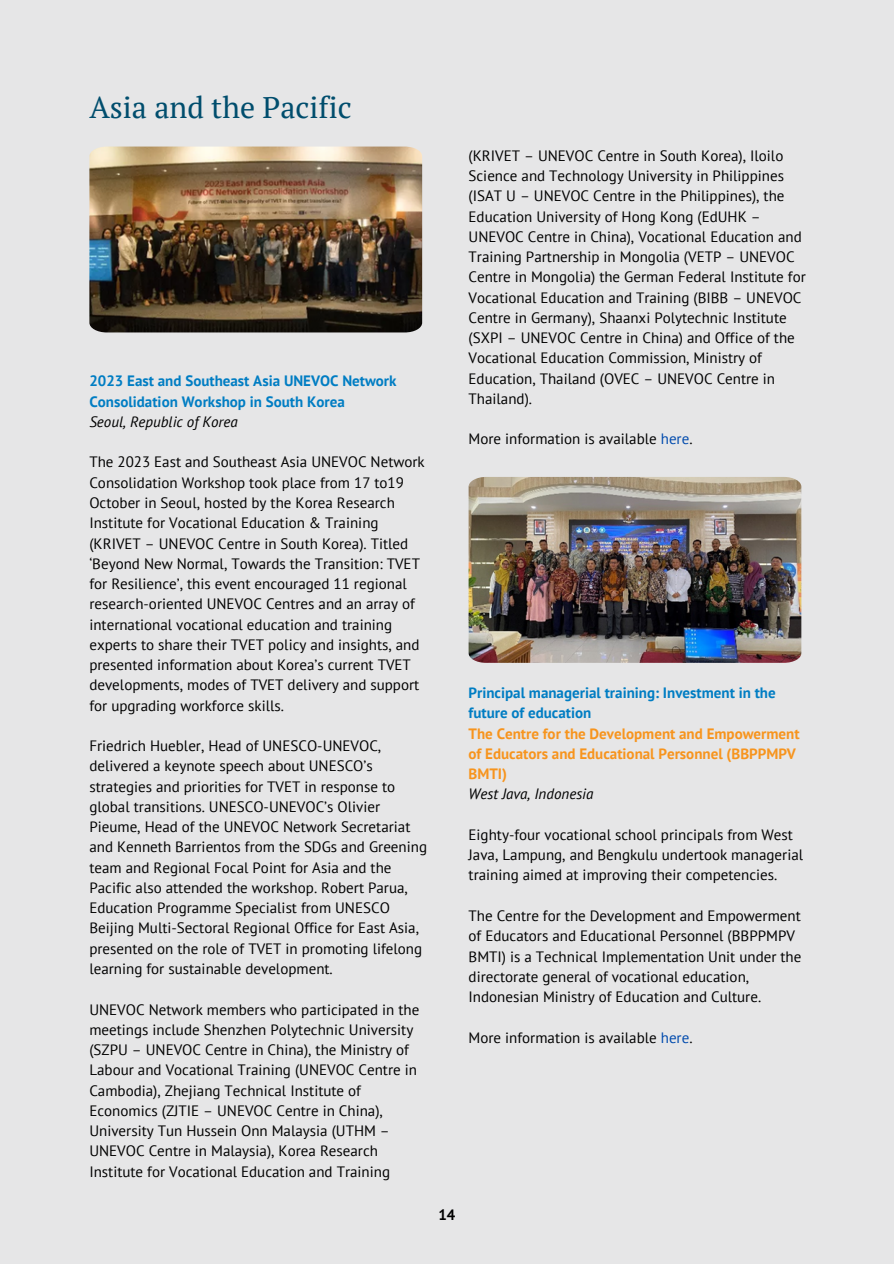
<style>
.page{position:relative;width:894px;height:1264px;background:#fff}
.page>*{position:absolute;margin:0;border:0;box-sizing:border-box;transform-origin:0 0}
.t1{font:30px "PT Serif";color:#004d6d}
.t2{font:15px/20.2px "PT Sans";color:#000}
.t3{font:700 15px/20.2px "PT Sans";color:#007dc3}
.t4{font:700 15px/20.2px "PT Sans";color:#f7941d}
.t5{font:italic 15px "PT Sans";color:#000}
.t6{font:700 15px "PT Sans";color:#000}
.s1{color:#004aad}
</style>
<div class="page">
<div style="left:0;top:0;width:893px;height:1263px;background:#e6e6e7"></div>
<img style="left:89px;top:146px;width:333px;height:186px">
<img style="left:468px;top:477px;width:333px;height:186px">
<h1 class="t1" style="left:89px;top:87px;width:264px">Asia and the Pacific</h1>
<p class="t3" style="left:89px;top:371px;width:308px">2023 East and Southeast Asia UNEVOC Network<br>Consolidation Workshop in South Korea</p>
<p class="t5" style="left:89px;top:411px;width:150px">Seoul, Republic of Korea</p>
<p class="t2" style="left:89px;top:452px;width:337px">The 2023 East and Southeast Asia UNEVOC Network Consolidation Workshop took place from 17 to19<br>October in Seoul, hosted by the Korea Research Institute for Vocational Education &amp; Training (KRIVET – UNEVOC Centre in South Korea). Titled ‘Beyond New Normal, Towards the Transition: TVET for Resilience’, this event encouraged 11 regional research-oriented UNEVOC Centres and an array of international vocational education and training experts to share their TVET policy and insights, and presented information about Korea’s current TVET developments, modes of TVET delivery and support for upgrading workforce skills.</p>
<p class="t2" style="left:89px;top:735px;width:339px">Friedrich Huebler, Head of UNESCO-UNEVOC, delivered a keynote speech about UNESCO’s strategies and priorities for TVET in response to global transitions. UNESCO-UNEVOC’s Olivier Pieume, Head of the UNEVOC Network Secretariat and Kenneth Barrientos from the SDGs and Greening team and Regional Focal Point for Asia and the Pacific also attended the workshop. Robert Parua, Education Programme Specialist from UNESCO Beijing Multi-Sectoral Regional Office for East Asia, presented on the role of TVET in promoting lifelong learning for sustainable development.</p>
<p class="t2" style="left:89px;top:998px;width:331px">UNEVOC Network members who participated in the meetings include Shenzhen Polytechnic University (SZPU – UNEVOC Centre in China), the Ministry of Labour and Vocational Training (UNEVOC Centre in Cambodia), Zhejiang Technical Institute of Economics (ZJTIE – UNEVOC Centre in China), University Tun Hussein Onn Malaysia (UTHM – UNEVOC Centre in Malaysia), Korea Research Institute for Vocational Education and Training</p>
<p class="t2" style="left:468px;top:145px;width:338px">(KRIVET – UNEVOC Centre in South Korea), Iloilo Science and Technology University in Philippines (ISAT U – UNEVOC Centre in the Philippines), the Education University of Hong Kong (EdUHK – UNEVOC Centre in China), Vocational Education and Training Partnership in Mongolia (VETP – UNEVOC Centre in Mongolia) the German Federal Institute for Vocational Education and Training (BIBB – UNEVOC Centre in Germany), Shaanxi Polytechnic Institute (SXPI – UNEVOC Centre in China) and Office of the Vocational Education Commission, Ministry of Education, Thailand (OVEC – UNEVOC Centre in Thailand).</p>
<p class="t2" style="left:468px;top:429px;width:225px">More information is available <span class="s1">here</span>.</p>
<p class="t3" style="left:468px;top:682px;width:308px">Principal managerial training: Investment in the future of education</p>
<p class="t4" style="left:468px;top:723px;width:332px">The Centre for the Development and Empowerment of Educators and Educational Personnel (BBPPMPV<br>BMTI)</p>
<p class="t5" style="left:468px;top:784px;width:126px">West Java, Indonesia</p>
<p class="t2" style="left:468px;top:824px;width:336px">Eighty-four vocational school principals from West<br>Java, Lampung, and Bengkulu undertook managerial training aimed at improving their competencies.</p>
<p class="t2" style="left:468px;top:905px;width:334px">The Centre for the Development and Empowerment of Educators and Educational Personnel (BBPPMPV BMTI) is a Technical Implementation Unit under the directorate general of vocational education, Indonesian Ministry of Education and Culture.</p>
<p class="t2" style="left:468px;top:1026px;width:225px">More information is available <span class="s1">here</span>.</p>
<p class="t6" style="left:438px;top:1205px;width:19px">14</p>
</div>
